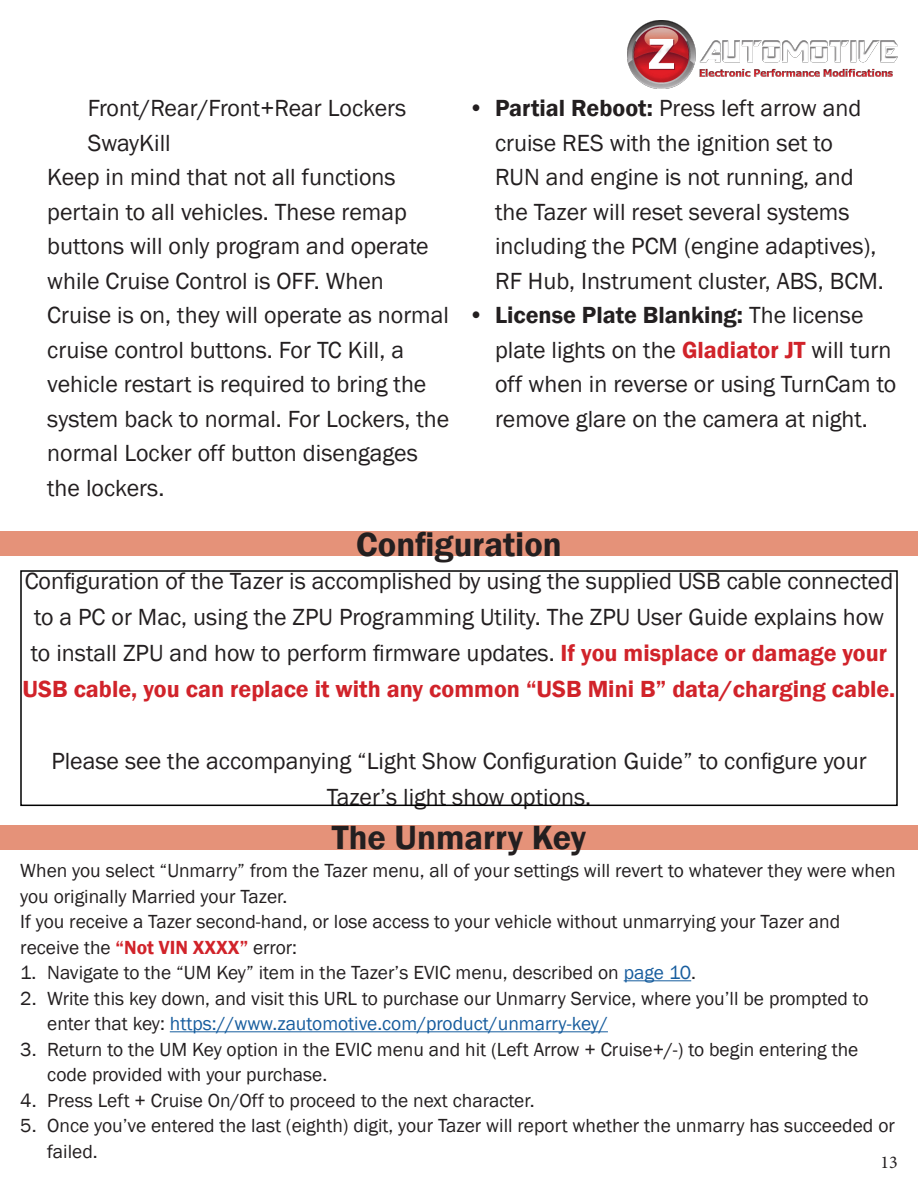
<style>
.page{position:relative;width:918px;height:1188px;background:#fff}
.page>*{position:absolute;margin:0;border:0;box-sizing:border-box;transform-origin:0 0}
.t1{font:600 34.5px "Franklin Gothic";color:#231f20}
.t2{font:24px/34.5px "Franklin Gothic";color:#231f20}
.t3{font:19.5px/25.5px "Franklin Gothic";color:#231f20}
.t4{font:18px "Minion Pro";color:#231f20}
.s1{font-weight:600}
.s2{font-weight:600;color:#d1232a}
.s3{color:#175d9e}
</style>
<div class="page">
<img style="left:628px;top:20px;width:270px;height:69px">
<div style="left:0;top:532px;width:918px;height:24px;background:#e59279"></div>
<div style="left:0;top:825px;width:918px;height:24px;background:#e59279"></div>
<hr style="left:624px;top:980px;width:67px;height:1px;background:#175d9e">
<hr style="left:170px;top:1031px;width:438px;height:1px;background:#175d9e">
<p class="t2" style="left:88px;top:92px;width:320px">Front/Rear/Front+Rear Lockers</p>
<p class="t2" style="left:88px;top:126px;width:85px">SwayKill</p>
<p class="t2" style="left:47px;top:161px;width:404px">Keep in mind that not all functions pertain to all vehicles. These remap buttons will only program and operate while Cruise Control is OFF. When Cruise is on, they will operate as normal cruise control buttons. For TC Kill, a vehicle restart is required to bring the system back to normal. For Lockers, the normal Locker off button disengages the lockers.</p>
<p class="t2" style="left:495px;top:92px;width:390px;text-indent:-27px"><span class="s1">• Partial Reboot:</span> Press left arrow and cruise RES with the ignition set to<br>RUN and engine is not running, and the Tazer will reset several systems including the PCM (engine adaptives), RF Hub, Instrument cluster, ABS, BCM.</p>
<p class="t2" style="left:495px;top:299px;width:403px;text-indent:-27px"><span class="s1">• License Plate Blanking:</span> The license plate lights on the <span class="s2">Gladiator JT</span> will turn off when in reverse or using TurnCam to remove glare on the camera at night.</p>
<p class="t1" style="left:356px;top:523px;width:207px">Configuration</p>
<p class="t2" style="left:23px;top:563px;width:874px;line-height:36px;text-align:center">Configuration of the Tazer is accomplished by using the supplied USB cable connected to a PC or Mac, using the ZPU Programming Utility. The ZPU User Guide explains how to install ZPU and how to perform firmware updates. <span class="s2">If you misplace or damage your USB cable, you can replace it with any common “USB Mini B” data/charging cable.</span></p>
<p class="t2" style="left:51px;top:743px;width:817px;line-height:36px;text-align:center">Please see the accompanying “Light Show Configuration Guide” to configure your<br>Tazer’s light show options.</p>
<p class="t1" style="left:332px;top:816px;width:256px">The Unmarry Key</p>
<p class="t3" style="left:20px;top:859px;width:877px">When you select “Unmarry” from the Tazer menu, all of your settings will revert to whatever they were when you originally Married your Tazer.</p>
<p class="t3" style="left:20px;top:910px;width:821px">If you receive a Tazer second-hand, or lose access to your vehicle without unmarrying your Tazer and receive the <span class="s2">“Not VIN XXXX”</span> error:</p>
<p class="t3" style="left:20px;top:961px;width:677px">1. Navigate to the “UM Key” item in the Tazer’s EVIC menu, described on <span class="s3">page 10</span>.</p>
<p class="t3" style="left:47px;top:986px;width:823px;text-indent:-27px">2. Write this key down, and visit this URL to purchase our Unmarry Service, where you’ll be prompted to enter that key: <span class="s3">https://www.zautomotive.com/product/unmarry-key/</span></p>
<p class="t3" style="left:47px;top:1037px;width:813px;text-indent:-27px">3. Return to the UM Key option in the EVIC menu and hit (Left Arrow + Cruise+/-) to begin entering the code provided with your purchase.</p>
<p class="t3" style="left:20px;top:1088px;width:516px">4. Press Left + Cruise On/Off to proceed to the next character.</p>
<p class="t3" style="left:47px;top:1114px;width:849px;text-indent:-27px">5. Once you’ve entered the last (eighth) digit, your Tazer will report whether the unmarry has succeeded or failed.</p>
<p class="t4" style="left:880px;top:1150px;width:19px">13</p>
</div>
